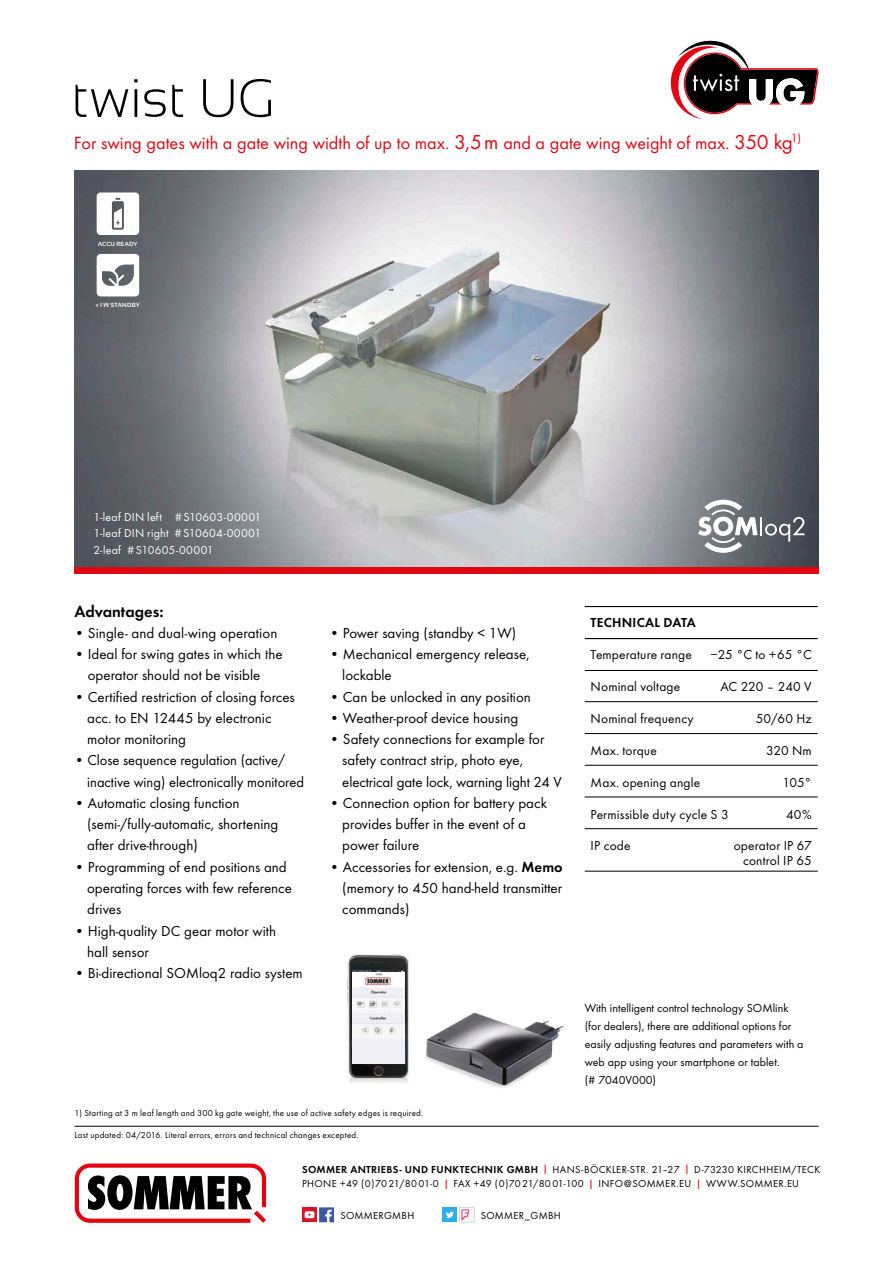
<style>
.page{position:relative;width:893px;height:1263px;background:#fff}
.page>*{position:absolute;margin:0;border:0;box-sizing:border-box;transform-origin:0 0}
.t1{font:300 54px "Sansation";letter-spacing:-.005em;color:#000}
.t2{font:18.3px "Futura T Boo";color:#e30512}
.t3{font:16.5px "Futura T Dem";color:#000}
.t4{font:15px/21.3px "Futura T Boo";color:#000}
.t5{font:13.5px/14.7px "Futura T Boo";letter-spacing:.01em;color:#000;text-align:right}
.t6{font:13.5px "Futura T Dem";letter-spacing:.015em;color:#000}
.t7{font:12px/18px "Futura T Boo";color:#000}
.t8{font:12px/16.5px "Futura T Boo";letter-spacing:.015em;color:#fff;text-align:justify}
.t9{font:10.5px/14.2px "Futura T Boo";letter-spacing:.025em;color:#000}
.t10{font:9px "Futura T Boo";letter-spacing:.025em;color:#000}
.t11{font:700 6px "Sansation";letter-spacing:.035em;color:#fff}
.s1{font-size:21px}
.s2{font-family:"Futura T Dem"}
.s3{font-family:"Sansation";color:#e30512}
</style>
<div class="page">
<hr style="left:74px;top:1126px;width:745px;height:1px;background:#000">
<svg style="left:75px;top:1163px;width:191px;height:60px"></svg>
<svg style="left:302px;top:1207px;width:3px;height:15px"></svg>
<div style="left:442px;top:1207px;width:15px;height:15px;background:#2cafe5"></div>
<svg style="left:305px;top:1207px;width:29px;height:15px"></svg>
<svg style="left:446px;top:1209px;width:26px;height:11px"></svg>
<div style="left:459px;top:1207px;width:15px;height:15px;border:1px solid #dadad9"></div>
<img style="left:74px;top:170px;width:745px;height:398px">
<div style="left:74px;top:568px;width:745px;height:6px;background:#e30512"></div>
<hr style="left:585px;top:670px;width:233px;height:1px;background:#000">
<hr style="left:585px;top:701px;width:233px;height:1px;background:#000">
<hr style="left:585px;top:733px;width:233px;height:1px;background:#000">
<hr style="left:585px;top:797px;width:233px;height:1px;background:#000">
<hr style="left:585px;top:828px;width:233px;height:1px;background:#000">
<hr style="left:585px;top:871px;width:233px;height:1px;background:#000">
<hr style="left:585px;top:765px;width:233px;height:1px;background:#000">
<hr style="left:585px;top:606px;width:233px;height:1px;background:#000">
<hr style="left:585px;top:638px;width:233px;height:1px;background:#000">
<img style="left:350px;top:1078px;width:58px;height:5px">
<img style="left:347px;top:954px;width:62px;height:124px">
<img style="left:352px;top:972px;width:53px;height:92px">
<img style="left:425px;top:1012px;width:139px;height:76px">
<svg style="left:671px;top:41px;width:148px;height:78px"></svg>
<svg style="left:698px;top:500px;width:106px;height:53px"></svg>
<svg style="left:97px;top:192px;width:42px;height:43px"></svg>
<svg style="left:97px;top:254px;width:42px;height:42px"></svg>
<h1 class="t1" style="left:71px;top:68px;width:205px">twist UG</h1>
<p class="t2" style="left:74px;top:132px;width:728px">For swing gates with a gate wing width of up to max. <span class="s1">3,5m</span> and a gate wing weight of max. <span class="s1">350 kg</span><sup>1)</sup></p>
<p class="t11" style="left:98px;top:240px;width:41px">ACCU READY</p>
<p class="t11" style="left:96px;top:302px;width:45px">&lt; 1 W STANDBY</p>
<p class="t8" style="left:94px;top:509px;width:169px">1-leaf DIN left #S10603-00001<br>1-leaf DIN right #S10604-00001<br>2-leaf #S10605-00001</p>
<p class="t3" style="left:74px;top:601px;width:91px">Advantages:</p>
<p class="t4" style="left:74px;top:622px;width:204px">• Single- and dual-wing operation</p>
<p class="t4" style="left:74px;top:644px;width:210px;text-align:center">• Ideal for swing gates in which the operator should not be visible</p>
<p class="t4" style="left:87px;top:686px;width:209px;text-indent:-13px">• Certified restriction of closing forces acc. to EN 12445 by electronic motor monitoring</p>
<p class="t4" style="left:87px;top:750px;width:218px;text-indent:-13px">• Close sequence regulation (active/ inactive wing) electronically monitored</p>
<p class="t4" style="left:87px;top:792px;width:193px;text-indent:-13px">• Automatic closing function (semi-/fully-automatic, shortening after drive-through)</p>
<p class="t4" style="left:87px;top:856px;width:206px;text-indent:-13px">• Programming of end positions and operating forces with few reference drives</p>
<p class="t4" style="left:87px;top:920px;width:191px;text-indent:-13px">• High-quality DC gear motor with hall sensor</p>
<p class="t4" style="left:74px;top:962px;width:230px">• Bi-directional SOMloq2 radio system</p>
<p class="t4" style="left:330px;top:622px;width:188px">• Power saving (standby &lt; 1W)</p>
<p class="t4" style="left:342px;top:644px;width:189px;text-indent:-13px">• Mechanical emergency release, lockable</p>
<p class="t4" style="left:330px;top:686px;width:203px">• Can be unlocked in any position</p>
<p class="t4" style="left:330px;top:707px;width:190px">• Weather-proof device housing</p>
<p class="t4" style="left:342px;top:729px;width:221px;text-indent:-13px">• Safety connections for example for safety contract strip, photo eye, electrical gate lock, warning light 24 V</p>
<p class="t4" style="left:342px;top:792px;width:206px;text-indent:-13px">• Connection option for battery pack provides buffer in the event of a power failure</p>
<p class="t4" style="left:342px;top:856px;width:222px;text-align:justify;text-indent:-13px">• Accessories for extension, e.g. <span class="s2">Memo </span>(memory to 450 hand-held transmitter commands)</p>
<p class="t10" style="left:74px;top:1108px;width:350px">1) Starting at 3 m leaf length and 300 kg gate weight, the use of active safety edges is required.</p>
<p class="t10" style="left:74px;top:1129px;width:286px">Last updated: 04/2016. Literal errors, errors and technical changes excepted.</p>
<p class="t6" style="left:591px;top:615px;width:107px">TECHNICAL DATA</p>
<p class="t5" style="left:591px;top:647px;width:103px">Temperature range</p>
<p class="t5" style="left:710px;top:647px;width:103px">−25 °C to +65 °C</p>
<p class="t5" style="left:591px;top:679px;width:91px">Nominal voltage</p>
<p class="t5" style="left:720px;top:679px;width:93px">AC 220 – 240 V</p>
<p class="t5" style="left:591px;top:711px;width:105px">Nominal frequency</p>
<p class="t5" style="left:756px;top:711px;width:58px">50/60 Hz</p>
<p class="t5" style="left:591px;top:743px;width:68px">Max. torque</p>
<p class="t5" style="left:766px;top:743px;width:47px">320 Nm</p>
<p class="t5" style="left:591px;top:775px;width:111px">Max. opening angle</p>
<p class="t5" style="left:782px;top:775px;width:31px">105°</p>
<p class="t5" style="left:591px;top:807px;width:140px">Permissible duty cycle S 3</p>
<p class="t5" style="left:786px;top:807px;width:27px">40%</p>
<p class="t5" style="left:591px;top:839px;width:42px">IP code</p>
<p class="t5" style="left:734px;top:839px;width:79px">operator IP 67 control IP 65</p>
<p class="t7" style="left:585px;top:999px;width:220px">With intelligent control technology SOMlink (for dealers), there are additional options for easily adjusting features and parameters with a web app using your smartphone or tablet.<br>(# 7040V000)</p>
<p class="t9" style="left:302px;top:1162px;width:520px"><span class="s2">SOMMER ANTRIEBS- UND FUNKTECHNIK GMBH</span> <span class="s3">|</span> HANS-BÖCKLER-STR. 21–27 <span class="s3">|</span> D-73230 KIRCHHEIM/TECK<br>PHONE +49 (0)70 21/80 01-0 <span class="s3">|</span> FAX +49 (0)70 21/80 01-100 <span class="s3">|</span> INFO@SOMMER.EU <span class="s3">|</span> WWW.SOMMER.EU</p>
<p class="t9" style="left:340px;top:1209px;width:76px">SOMMERGMBH</p>
<p class="t9" style="left:481px;top:1209px;width:82px">SOMMER_GMBH</p>
</div>
